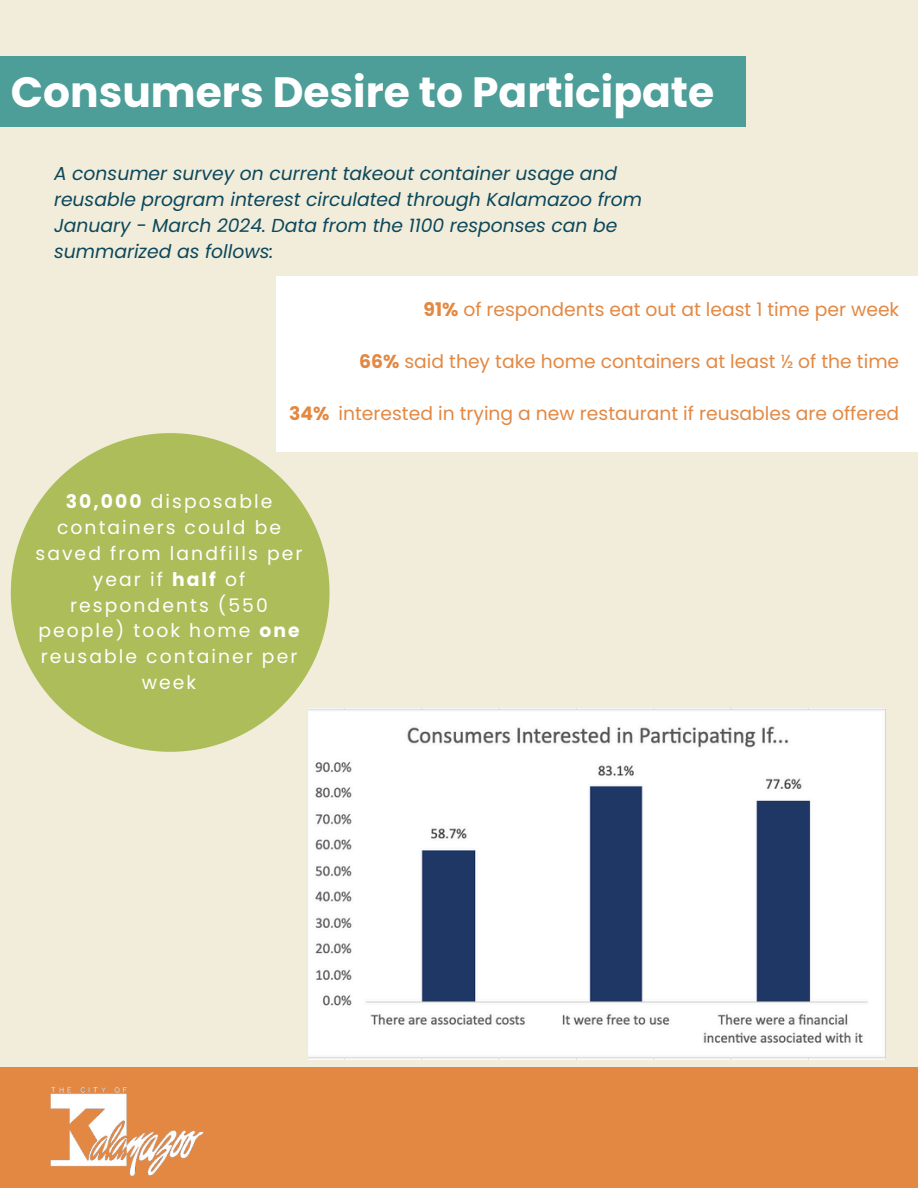
<style>
.page{position:relative;width:918px;height:1188px;background:#f1edda}
.page>*{position:absolute;margin:0;border:0;box-sizing:border-box;transform-origin:0 0}
.t1{font:700 42.45px "Poppins";color:#fff}
.t2{font:italic 18.75px/25.8px "Poppins";color:#0c475c}
.t3{font:18.75px "Poppins";color:#e38842}
.t4{font:18.75px/25.8px "Poppins";letter-spacing:.11em;color:#fff;text-align:center}
.t5{font:700 18.75px "Poppins";color:#e38842}
.s1{font-weight:700}
</style>
<div class="page">
<div style="left:0;top:56px;width:746px;height:71px;background:#4d9e99"></div>
<div style="left:276px;top:276px;width:642px;height:176px;background:#fff"></div>
<svg style="left:11px;top:433px;width:318px;height:318px;fill:#adbd5a"></svg>
<img style="left:309px;top:708px;width:577px;height:351px">
<div style="left:0;top:1067px;width:918px;height:121px;background:#e38842"></div>
<img style="left:50px;top:1086px;width:154px;height:91px">
<h1 class="t1" style="left:11px;top:62px;width:705px">Consumers Desire to Participate</h1>
<p class="t2" style="left:54px;top:161px;width:590px">A consumer survey on current takeout container usage and reusable program interest circulated through Kalamazoo from January - March 2024. Data from the 1100 responses can be summarized as follows:</p>
<p class="t3" style="left:424px;top:296px;width:477px"><span class="s1">91%</span> of respondents eat out at least 1 time per week</p>
<p class="t3" style="left:359px;top:348px;width:541px"><span class="s1">66%</span> said they take home containers at least ½ of the time</p>
<p class="t5" style="left:289px;top:400px;width:42px">34%</p>
<p class="t3" style="left:339px;top:400px;width:562px">interested in trying a new restaurant if reusables are offered</p>
<p class="t4" style="left:36px;top:489px;width:269px"><span class="s1">30,000</span> disposable containers could be saved from landfills per year if <span class="s1">half</span> of respondents (550 people) took home <span class="s1">one </span>reusable container per week</p>
</div>
